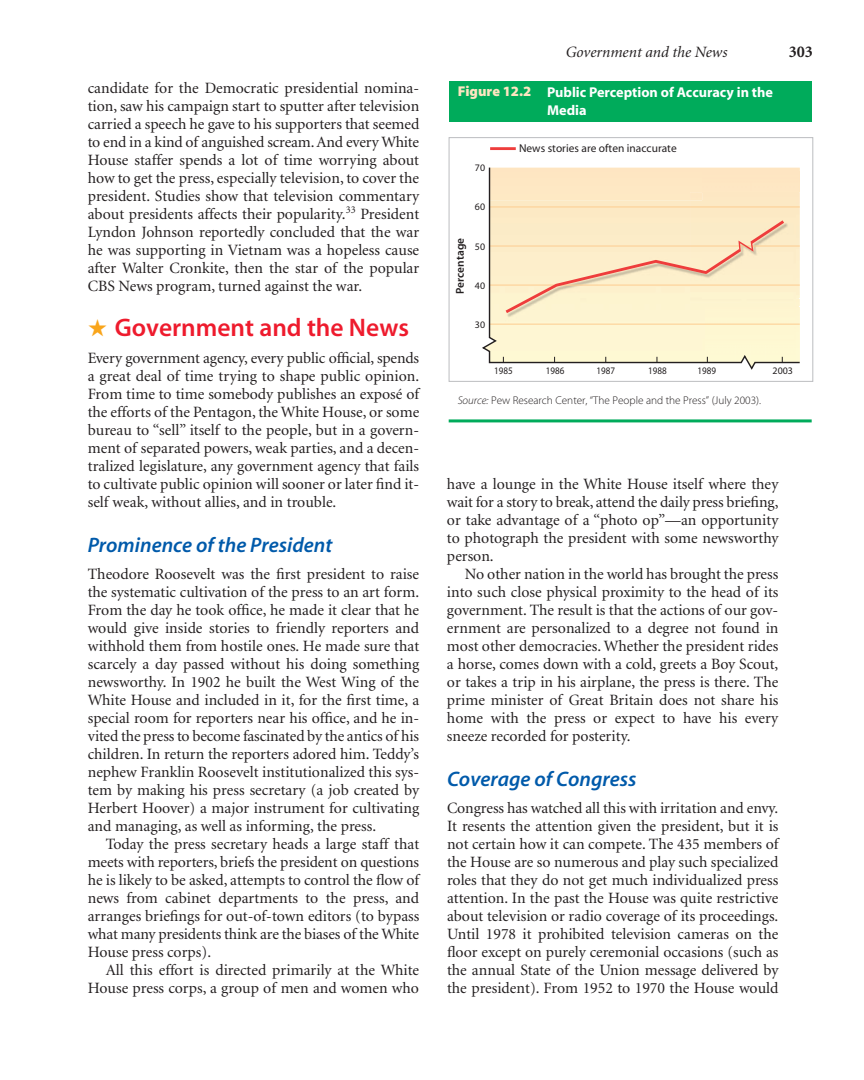
<style>
.page{position:relative;width:864px;height:1080px;background:#fff}
.page>*{position:absolute;margin:0;border:0;box-sizing:border-box;transform-origin:0 0}
.t1{font:25.5px "Myriad Sem";color:#ee1b2d}
.t2{font:21px "Myriad Sem Itl";color:#015aaa}
.t3{font:700 16.5px "Minion";color:#231f20}
.t4{font:15.75px/18px "Minion";color:#231f20;text-align:justify}
.t5{font:italic 15.75px "Minion";color:#231f20}
.t6{font:700 14.25px/18px "Myriad";color:#fff}
.t7{font:11.4px "Myriad";color:#231f20}
.t8{font:600 11.4px "Myriad";color:#231f20}
.t9{font:11.25px "Myriad Lig";color:#231f20}
.t10{font:10.05px "Myriad";color:#231f20;scale:.91 1}
.t11{font:10.05px "Myriad";color:#231f20}
.s1{color:#f9a51b}
.s2{font-family:"Myriad Blk";font-weight:400;color:#fee5c1}
.s3{font-family:"Myriad Lig Itl"}
</style>
<div class="page">
<hr style="left:490px;top:147px;width:26px;height:3px;background:#ee3d3c">
<svg style="left:482px;top:167px;width:318px;height:203px;background:#f9eccc"></svg>
<svg style="left:502px;top:218px;width:285px;height:98px;background:#fae7c4"></svg>
<div style="left:449px;top:137px;width:364px;height:245px;border:1px solid #bcbdc0"></div>
<div style="left:449px;top:81px;width:363px;height:41px;background:#00ab5b"></div>
<hr style="left:449px;top:419px;width:363px;height:3px;background:#00ab5b">
<p class="t4" style="left:88px;top:80px;width:333px">candidate for the Democratic presidential nomina&shy;tion, saw his campaign start to sputter after television carried a speech he gave to his supporters that seemed to end in a kind of anguished scream. And every White House staffer spends a lot of time worrying about how to get the press, especially television, to cover the president. Studies show that television commentary about presidents affects their popularity.<sup>33</sup> President Lyndon Johnson reportedly concluded that the war he was supporting in Vietnam was a hopeless cause after Walter Cronkite, then the star of the popular CBS News program, turned against the war.</p>
<h1 class="t1" style="left:88px;top:317px;width:323px"><span class="s1">★</span> Government and the News</h1>
<p class="t4" style="left:88px;top:350px;width:333px">Every government agency, every public official, spends a great deal of time trying to shape public opinion.<br>From time to time somebody publishes an exposé of the efforts of the Pentagon, the White House, or some bureau to “sell” itself to the people, but in a govern&shy;ment of separated powers, weak parties, and a decen&shy;tralized legislature, any government agency that fails to cultivate public opinion will sooner or later find it&shy;self weak, without allies, and in trouble.</p>
<h2 class="t2" style="left:88px;top:537px;width:246px">Prominence of the President</h2>
<p class="t4" style="left:88px;top:566px;width:333px">Theodore Roosevelt was the first president to raise the systematic cultivation of the press to an art form.<br>From the day he took office, he made it clear that he would give inside stories to friendly reporters and withhold them from hostile ones. He made sure that scarcely a day passed without his doing something newsworthy. In 1902 he built the West Wing of the White House and included in it, for the first time, a special room for reporters near his office, and he in&shy;vited the press to become fascinated by the antics of his children. In return the reporters adored him. Teddy’s nephew Franklin Roosevelt institutionalized this sys&shy;tem by making his press secretary (a job created by Herbert Hoover) a major instrument for cultivating and managing, as well as informing, the press.</p>
<p class="t4" style="left:88px;top:836px;width:333px;text-indent:18px">Today the press secretary heads a large staff that meets with reporters, briefs the president on questions he is likely to be asked, attempts to control the flow of news from cabinet departments to the press, and arranges briefings for out-of-town editors (to bypass what many presidents think are the biases of the White House press corps).</p>
<p class="t4" style="left:88px;top:962px;width:333px;text-align:right">All this effort is directed primarily at the White<br>House press corps, a group of men and women who</p>
<p class="t5" style="left:566px;top:46px;width:163px">Government and the News</p>
<p class="t3" style="left:789px;top:45px;width:26px">303</p>
<p class="t6" style="left:547px;top:84px;width:227px;text-indent:-89px"><span class="s2">Figure 12.2</span> Public Perception of Accuracy in the<br>Media</p>
<p class="t8" style="left:453px;top:294px;width:58px;rotate:-90deg">Percentage</p>
<p class="t11" style="left:475px;top:164px;width:12px">70</p>
<p class="t11" style="left:475px;top:203px;width:12px">60</p>
<p class="t11" style="left:475px;top:242px;width:12px">50</p>
<p class="t11" style="left:475px;top:282px;width:12px">40</p>
<p class="t11" style="left:475px;top:321px;width:12px">30</p>
<p class="t7" style="left:519px;top:144px;width:159px">News stories are often inaccurate</p>
<p class="t10" style="left:494px;top:367px;width:22px">1985</p>
<p class="t10" style="left:546px;top:367px;width:22px">1986</p>
<p class="t10" style="left:597px;top:367px;width:22px">1987</p>
<p class="t10" style="left:648px;top:367px;width:22px">1988</p>
<p class="t10" style="left:697px;top:367px;width:22px">1989</p>
<p class="t11" style="left:773px;top:367px;width:22px">2003</p>
<p class="t9" style="left:458px;top:396px;width:305px"><span class="s3">Source:</span> Pew Research Center, “The People and the Press” (July 2003).</p>
<p class="t4" style="left:447px;top:476px;width:333px">have a lounge in the White House itself where they wait for a story to break, attend the daily press briefing, or take advantage of a “photo op”—an opportunity to photograph the president with some newsworthy person.</p>
<p class="t4" style="left:447px;top:566px;width:333px;text-indent:18px">No other nation in the world has brought the press into such close physical proximity to the head of its government. The result is that the actions of our gov&shy;ernment are personalized to a degree not found in most other democracies. Whether the president rides a horse, comes down with a cold, greets a Boy Scout, or takes a trip in his airplane, the press is there. The prime minister of Great Britain does not share his home with the press or expect to have his every sneeze recorded for posterity.</p>
<h2 class="t2" style="left:447px;top:771px;width:191px">Coverage of Congress</h2>
<p class="t4" style="left:447px;top:800px;width:333px">Congress has watched all this with irritation and envy.<br>It resents the attention given the president, but it is not certain how it can compete. The 435 members of the House are so numerous and play such specialized roles that they do not get much individualized press attention. In the past the House was quite restrictive about television or radio coverage of its proceedings.<br>Until 1978 it prohibited television cameras on the floor except on purely ceremonial occasions (such as the annual State of the Union message delivered by the president). From 1952 to 1970 the House would</p>
</div>
